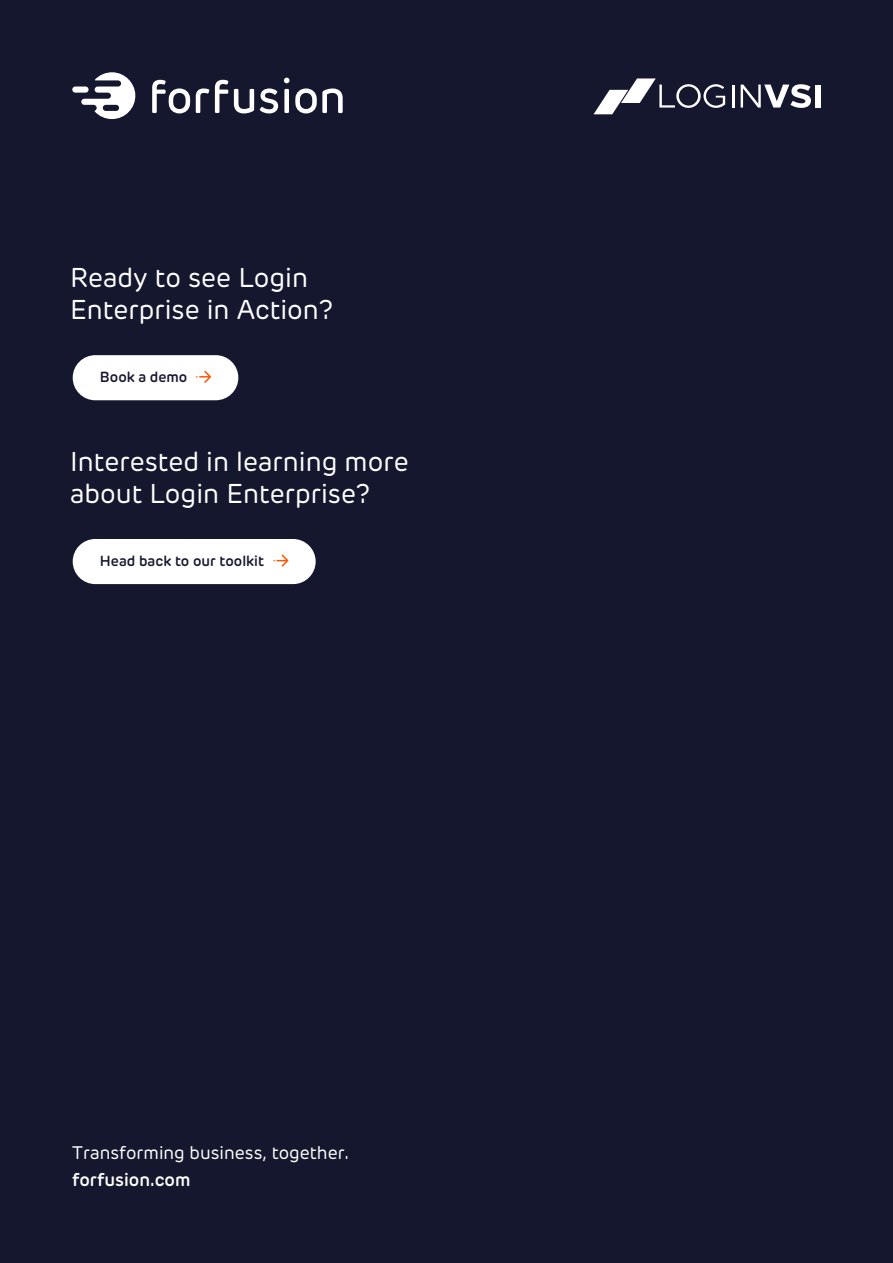
<style>
.page{position:relative;width:893px;height:1263px;background:#15172e}
.page>*{position:absolute;margin:0;border:0;box-sizing:border-box;transform-origin:0 0}
.t1{font:26.85px/32.2px "Rubrik Edge New";color:#fff}
.t2{font:18px "Rubrik Edge New";color:#fff}
.t3{font:600 18px "Rubrik Edge New";color:#fff}
.t4{font:600 14.4px "Rubrik Edge New";color:#15172e}
</style>
<div class="page">
<div style="left:72px;top:87px;width:17px;height:6px;background:#fff;border-radius:3px"></div>
<svg style="left:81px;top:72px;width:55px;height:47px"></svg>
<svg style="left:196px;top:88px;width:13px;height:25px"></svg>
<svg style="left:260px;top:88px;width:18px;height:25px"></svg>
<svg style="left:215px;top:80px;width:13px;height:33px"></svg>
<svg style="left:152px;top:80px;width:38px;height:33px"></svg>
<svg style="left:234px;top:89px;width:20px;height:24px"></svg>
<svg style="left:284px;top:78px;width:59px;height:35px"></svg>
<hr style="left:732px;top:85px;width:2px;height:23px;background:#fff">
<svg style="left:593px;top:78px;width:132px;height:36px"></svg>
<svg style="left:741px;top:84px;width:70px;height:24px"></svg>
<div style="left:815px;top:85px;width:5px;height:23px;background:#fff"></div>
<div style="left:73px;top:539px;width:243px;height:45px;background:#fff;border-radius:23px"></div>
<svg style="left:273px;top:554px;width:15px;height:13px"></svg>
<div style="left:73px;top:355px;width:165px;height:45px;background:#fff;border-radius:23px"></div>
<svg style="left:196px;top:371px;width:15px;height:12px"></svg>
<p class="t1" style="left:70px;top:262px;width:264px">Ready to see Login<br>Enterprise in Action?</p>
<p class="t4" style="left:100px;top:368px;width:89px">Book a demo</p>
<p class="t1" style="left:70px;top:445px;width:340px">Interested in learning more about Login Enterprise?</p>
<p class="t4" style="left:100px;top:552px;width:166px">Head back to our toolkit</p>
<p class="t2" style="left:72px;top:1141px;width:278px">Transforming business, together.</p>
<p class="t3" style="left:72px;top:1168px;width:120px">forfusion.com</p>
</div>
